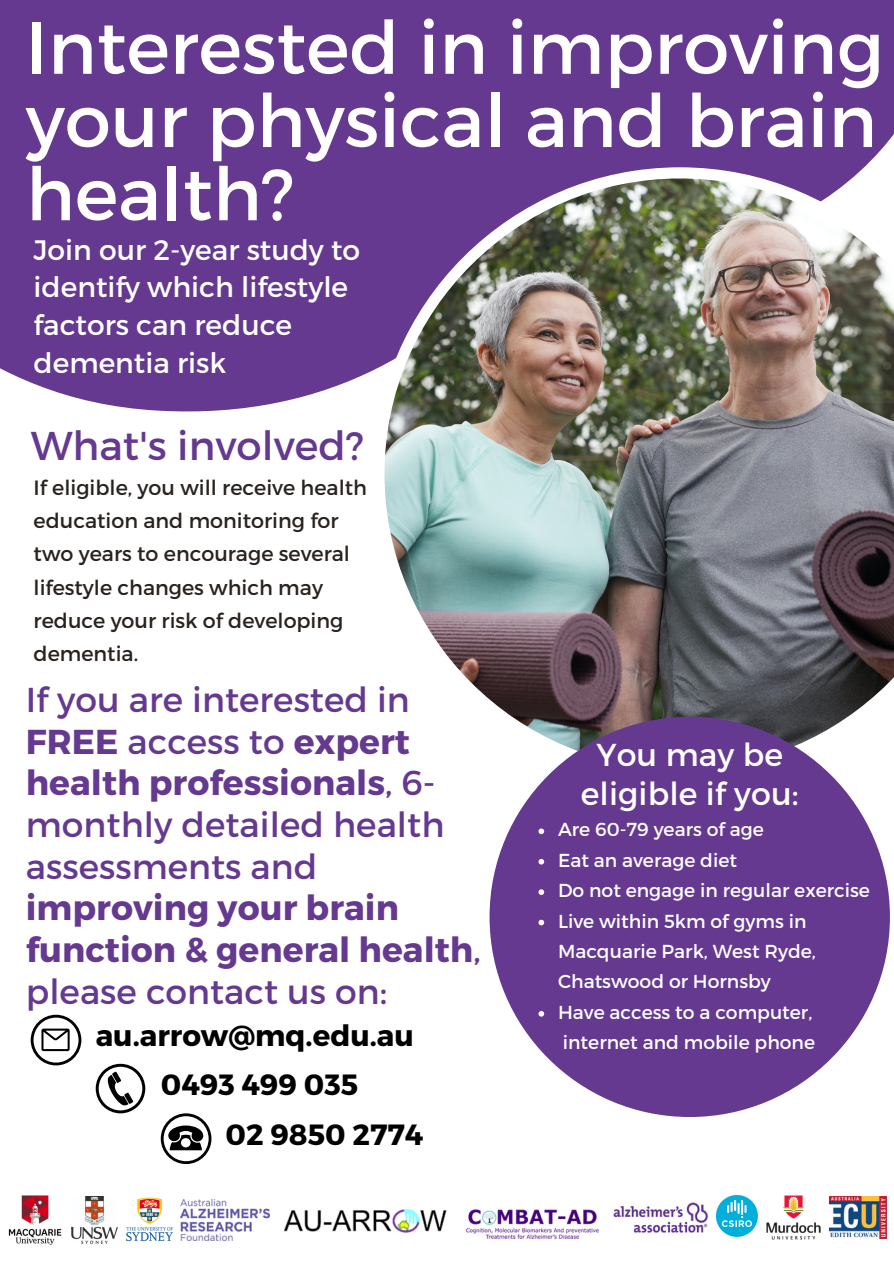
<style>
.page{position:relative;width:894px;height:1264px;background:#fff}
.page>*{position:absolute;margin:0;border:0;box-sizing:border-box;transform-origin:0 0}
.t1{font:73.35px/73.2px "Montserrat";color:#fff;text-align:justify}
.t2{font:40.2px "Montserrat";color:#653990}
.t3{font:34.5px/41.7px "Montserrat";color:#653990}
.t4{font:700 34.5px/41.7px "Montserrat";color:#653990}
.t5{font:31.65px/38.2px "Montserrat";letter-spacing:.005em;color:#fff;text-align:center}
.t6{font:700 29.25px/48.8px "Montserrat";color:#000;text-align:center}
.t7{font:28.2px/37.7px "Montserrat";color:#fff}
.t8{font:20.7px/33.2px "Montserrat";color:#29221e}
.t9{font:18.75px/30.5px "Montserrat";color:#fff}
.s1{font-weight:700}
.s2{font-weight:400}
</style>
<div class="page">
<div style="left:0;top:0;width:893px;height:414px;background:#653990"></div>
<img style="left:373px;top:167px;width:520px;height:613px">
<svg style="left:96px;top:1063px;width:49px;height:50px"></svg>
<svg style="left:31px;top:1014px;width:50px;height:51px"></svg>
<svg style="left:161px;top:1113px;width:50px;height:50px"></svg>
<div style="left:489px;top:716px;width:400px;height:400px;background:#653990;border-radius:50%"></div>
<svg style="left:538px;top:828px;width:6px;height:6px"></svg>
<svg style="left:538px;top:858px;width:6px;height:6px"></svg>
<svg style="left:538px;top:889px;width:6px;height:6px"></svg>
<svg style="left:538px;top:919px;width:6px;height:6px"></svg>
<svg style="left:538px;top:1011px;width:6px;height:5px"></svg>
<img style="left:72px;top:1196px;width:45px;height:47px">
<img style="left:126px;top:1197px;width:48px;height:45px">
<img style="left:613px;top:1202px;width:95px;height:31px">
<img style="left:829px;top:1196px;width:57px;height:42px">
<img style="left:284px;top:1208px;width:163px;height:25px">
<img style="left:766px;top:1195px;width:55px;height:45px">
<img style="left:8px;top:1195px;width:54px;height:49px">
<img style="left:716px;top:1195px;width:40px;height:41px">
<img style="left:181px;top:1199px;width:89px;height:40px">
<img style="left:466px;top:1209px;width:133px;height:30px">
<h1 class="t1" style="left:26px;top:7px;width:859px">Interested in improving your physical and brain health?</h1>
<h3 class="t7" style="left:34px;top:229px;width:328px">Join our 2-year study to identify which lifestyle factors can reduce dementia risk</h3>
<h2 class="t2" style="left:31px;top:420px;width:334px">What's involved?</h2>
<p class="t8" style="left:34px;top:470px;width:335px">If eligible, you will receive health education and monitoring for two years to encourage several lifestyle changes which may reduce your risk of developing dementia.</p>
<h3 class="t3" style="left:26px;top:677px;width:420px">If you are interested in<br><span class="s1">FREE</span> access to <span class="s1">expert health professionals</span>, 6- monthly detailed health assessments and</h3>
<h3 class="t4" style="left:26px;top:885px;width:456px">improving your brain function &amp; general health<span class="s2">, please contact us on:</span></h3>
<h3 class="t6" style="left:96px;top:1009px;width:319px">au.arrow@mq.edu.au<br>0493 499 035</h3>
<h3 class="t6" style="left:225px;top:1108px;width:199px">02 9850 2774</h3>
<h3 class="t5" style="left:580px;top:734px;width:219px">You may be eligible if you:</h3>
<p class="t9" style="left:558px;top:813px;width:313px">Are 60-79 years of age<br>Eat an average diet<br>Do not engage in regular exercise<br>Live within 5km of gyms in<br>Macquarie Park, West Ryde,<br>Chatswood or Hornsby<br>Have access to a computer, internet and mobile phone</p>
</div>
